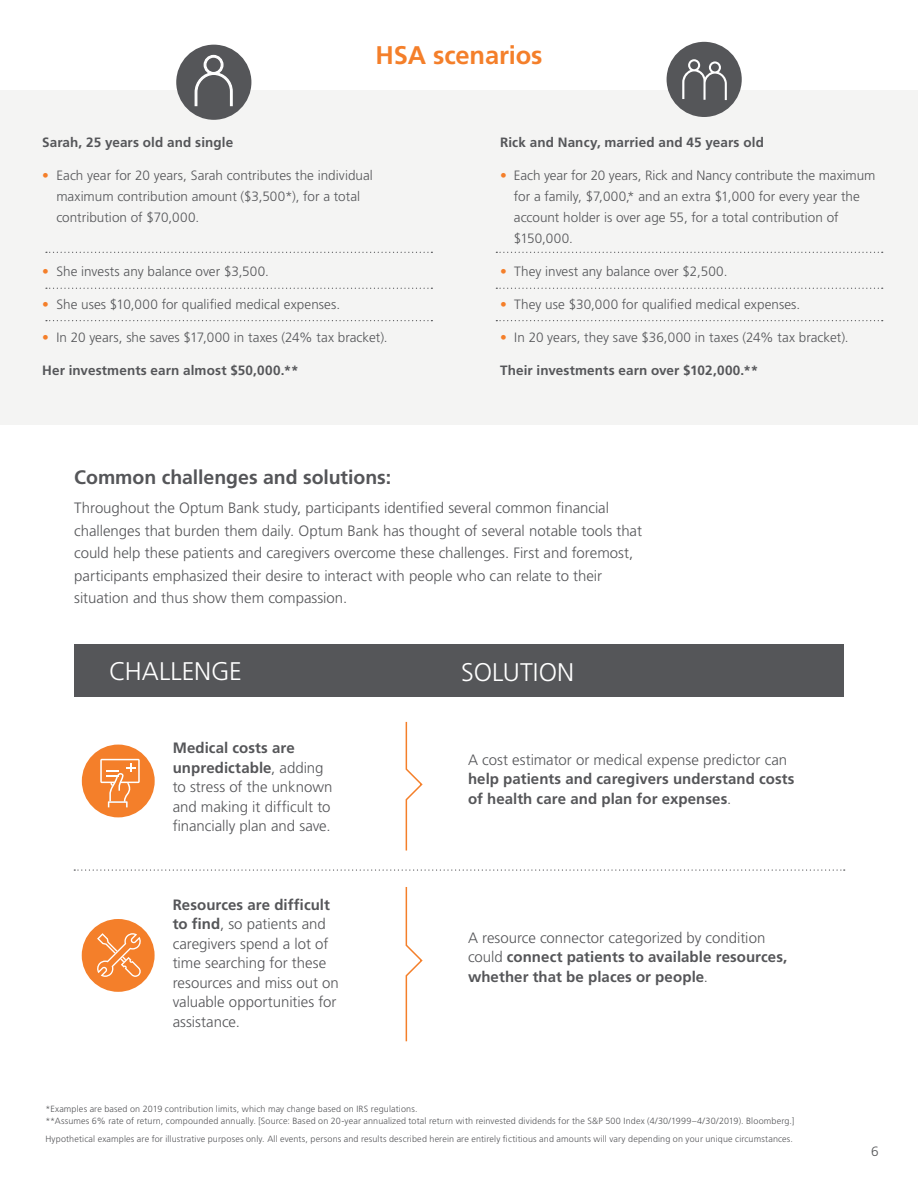
<style>
.page{position:relative;width:918px;height:1188px;background:#fff}
.page>*{position:absolute;margin:0;border:0;box-sizing:border-box;transform-origin:0 0}
.t1{font:300 25.5px "Frutiger LT Std";color:#fff}
.t2{font:700 25.5px "Frutiger LT Std";letter-spacing:-.005em;color:#f47f2a}
.t3{font:700 19.5px "Frutiger LT Std";color:#555659}
.Intro_Body_Copy{font:300 15px/19.5px "Frutiger LT Std";color:#555659}
.t4{font:700 15px/19.5px "Frutiger LT Std";letter-spacing:.005em;color:#555659}
.Intro_Body_Copy-2{font:300 13.5px/21px "Frutiger LT Std";color:#555659}
.Intro_Body_Copy-3{font:700 13.5px "Frutiger LT Std";letter-spacing:.01em;color:#555659}
.Intro_Body_Copy-4{font:300 9px "Frutiger LT Std";letter-spacing:.015em;color:#555659}
.s1{color:#f47f2a}
.s2{font-weight:700}
.s3{font-weight:300}
</style>
<div class="page">
<div style="left:74px;top:644px;width:770px;height:53px;background:#555659"></div>
<svg style="left:74px;top:869px;width:771px;height:2px"></svg>
<div style="left:82px;top:919px;width:73px;height:73px;background:#f47f2a;border-radius:50%"></div>
<svg style="left:97px;top:933px;width:44px;height:44px"></svg>
<svg style="left:405px;top:721px;width:18px;height:130px"></svg>
<svg style="left:405px;top:887px;width:18px;height:155px"></svg>
<div style="left:82px;top:745px;width:73px;height:72px;background:#f47f2a;border-radius:50%"></div>
<svg style="left:100px;top:759px;width:40px;height:48px"></svg>
<div style="left:0;top:90px;width:918px;height:334px;background:#f4f4f3"></div>
<div style="left:667px;top:42px;width:75px;height:75px;background:#555659;border-radius:50%"></div>
<svg style="left:682px;top:59px;width:45px;height:41px"></svg>
<div style="left:176px;top:45px;width:75px;height:75px;background:#555659;border-radius:50%"></div>
<svg style="left:194px;top:54px;width:39px;height:53px"></svg>
<svg style="left:46px;top:252px;width:386px;height:1px"></svg>
<svg style="left:46px;top:288px;width:386px;height:1px"></svg>
<svg style="left:46px;top:320px;width:386px;height:1px"></svg>
<svg style="left:496px;top:252px;width:387px;height:1px"></svg>
<svg style="left:496px;top:288px;width:387px;height:1px"></svg>
<svg style="left:496px;top:320px;width:387px;height:1px"></svg>
<p class="t2" style="left:375px;top:40px;width:169px">HSA scenarios</p>
<p class="Intro_Body_Copy-3" style="left:42px;top:134px;width:193px">Sarah, 25 years old and single</p>
<p class="Intro_Body_Copy-2" style="left:56px;top:165px;width:318px;text-indent:-14px"><span class="s1">•</span> Each year for 20 years, Sarah contributes the individual maximum contribution amount ($3,500*), for a total contribution of $70,000.</p>
<p class="Intro_Body_Copy-2" style="left:42px;top:261px;width:228px"><span class="s1">•</span> She invests any balance over $3,500.</p>
<p class="Intro_Body_Copy-2" style="left:42px;top:294px;width:300px"><span class="s1">•</span> She uses $10,000 for qualified medical expenses.</p>
<p class="Intro_Body_Copy-2" style="left:42px;top:327px;width:347px"><span class="s1">•</span> In 20 years, she saves $17,000 in taxes (24% tax bracket).</p>
<p class="Intro_Body_Copy-3" style="left:42px;top:362px;width:258px">Her investments earn almost $50,000.**</p>
<p class="Intro_Body_Copy-3" style="left:500px;top:134px;width:265px">Rick and Nancy, married and 45 years old</p>
<p class="Intro_Body_Copy-2" style="left:514px;top:165px;width:363px;text-indent:-14px"><span class="s1">•</span> Each year for 20 years, Rick and Nancy contribute the maximum for a family, $7,000,* and an extra $1,000 for every year the account holder is over age 55, for a total contribution of $150,000.</p>
<p class="Intro_Body_Copy-2" style="left:500px;top:261px;width:229px"><span class="s1">•</span> They invest any balance over $2,500.</p>
<p class="Intro_Body_Copy-2" style="left:500px;top:294px;width:302px"><span class="s1">•</span> They use $30,000 for qualified medical expenses.</p>
<p class="Intro_Body_Copy-2" style="left:500px;top:327px;width:350px"><span class="s1">•</span> In 20 years, they save $36,000 in taxes (24% tax bracket).</p>
<p class="Intro_Body_Copy-3" style="left:500px;top:362px;width:260px">Their investments earn over $102,000.**</p>
<p class="t3" style="left:74px;top:466px;width:318px">Common challenges and solutions:</p>
<p class="Intro_Body_Copy" style="left:74px;top:497px;width:569px;line-height:22.5px">Throughout the Optum Bank study, participants identified several common financial challenges that burden them daily. Optum Bank has thought of several notable tools that could help these patients and caregivers overcome these challenges. First and foremost, participants emphasized their desire to interact with people who can relate to their situation and thus show them compassion.</p>
<p class="t1" style="left:109px;top:657px;width:134px">CHALLENGE</p>
<p class="t1" style="left:461px;top:658px;width:115px">SOLUTION</p>
<p class="Intro_Body_Copy" style="left:173px;top:739px;width:161px"><span class="s2">Medical costs are unpredictable</span>, adding to stress of the unknown and making it difficult to financially plan and save.</p>
<p class="Intro_Body_Copy" style="left:173px;top:895px;width:168px"><span class="s2">Resources are difficult to find</span>, so patients and caregivers spend a lot of time searching for these resources and miss out on valuable opportunities for assistance.</p>
<p class="t4" style="left:468px;top:750px;width:328px"><span class="s3">A cost estimator or medical expense predictor can </span>help patients and caregivers understand costs of health care and plan for expenses<span class="s3">.</span></p>
<p class="t4" style="left:468px;top:928px;width:321px"><span class="s3">A resource connector categorized by condition could</span> connect patients to available resources, whether that be places or people<span class="s3">.</span></p>
<p class="Intro_Body_Copy-4" style="left:45px;top:1103px;width:374px">*Examples are based on 2019 contribution limits, which may change based on IRS regulations.</p>
<p class="Intro_Body_Copy-4" style="left:45px;top:1115px;width:751px">**Assumes 6% rate of return, compounded annually. [Source: Based on 20-year annualized total return with reinvested dividends for the S&amp;P 500 Index (4/30/1999–4/30/2019). Bloomberg.]</p>
<p class="Intro_Body_Copy-4" style="left:45px;top:1133px;width:749px">Hypothetical examples are for illustrative purposes only. All events, persons and results described herein are entirely fictitious and amounts will vary depending on your unique circumstances.</p>
<p class="Intro_Body_Copy-2" style="left:871px;top:1141px;width:9px">6</p>
</div>
